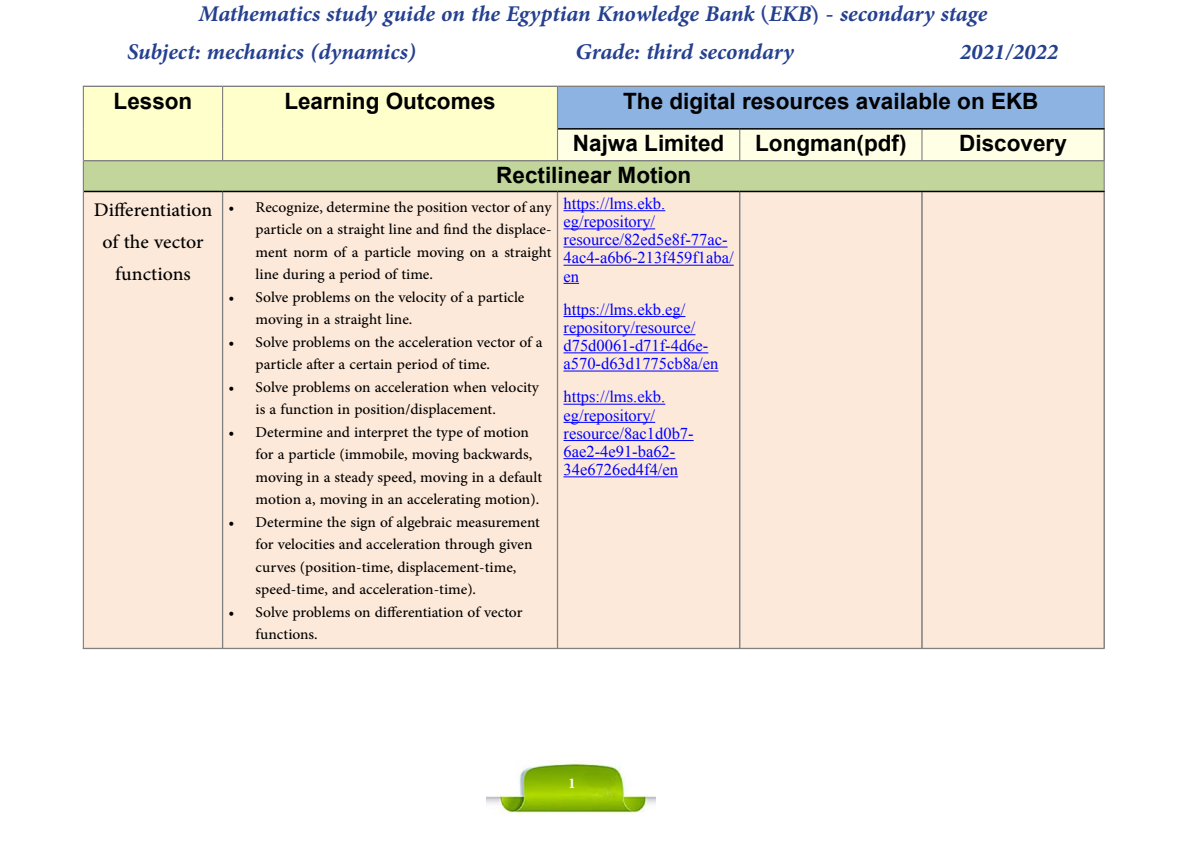
<style>
.page{position:relative;width:1191px;height:851px;background:#fff}
.page>*{position:absolute;margin:0;border:0;box-sizing:border-box;transform-origin:0 0}
.t1{font:italic 700 31.5px/37.8px "Adobe Arabic";color:#25408f}
.t2{font:27px/32.4px "Adobe Arabic";color:#000;text-align:center}
.t3{font:700 22.5px/42.5px "Arial";color:#000}
.t4{font:21px/22.5px "Adobe Arabic";color:#000}
.t5{font:700 21px "Adobe Arabic";color:#fff}
.t6{font:16.5px/18.1px "Times New Roman";color:#00f}
</style>
<div class="page">
<img style="left:487px;top:760px;width:168px;height:54px">
<svg style="left:84px;top:87px;width:1019px;height:73px;background:#dce7d8"></svg>
<div style="left:83px;top:161px;width:1021px;height:30px;background:#c2d69b"></div>
<div style="left:84px;top:192px;width:1019px;height:456px;background:#fde9d9"></div>
<hr style="left:739px;top:130px;width:1px;height:30px;background:#7f7f7f">
<hr style="left:921px;top:130px;width:1px;height:30px;background:#7f7f7f">
<hr style="left:1103px;top:130px;width:1px;height:30px;background:#7f7f7f">
<hr style="left:1104px;top:130px;width:1px;height:31px;background:#7f7f7f">
<hr style="left:83px;top:86px;width:1px;height:43px;background:#7f7f7f">
<hr style="left:83px;top:129px;width:1px;height:32px;background:#7f7f7f">
<hr style="left:83px;top:86px;width:140px;height:1px;background:#7f7f7f">
<hr style="left:223px;top:86px;width:334px;height:1px;background:#7f7f7f">
<hr style="left:222px;top:86px;width:1px;height:43px;background:#7f7f7f">
<hr style="left:222px;top:129px;width:1px;height:31px;background:#7f7f7f">
<hr style="left:557px;top:129px;width:1px;height:31px;background:#7f7f7f">
<hr style="left:557px;top:86px;width:1px;height:43px;background:#7f7f7f">
<hr style="left:557px;top:86px;width:182px;height:1px;background:#7f7f7f">
<hr style="left:739px;top:86px;width:183px;height:1px;background:#7f7f7f">
<hr style="left:922px;top:86px;width:182px;height:1px;background:#7f7f7f">
<hr style="left:1103px;top:86px;width:1px;height:42px;background:#7f7f7f">
<hr style="left:558px;top:128px;width:181px;height:2px;background:#000">
<hr style="left:739px;top:128px;width:183px;height:2px;background:#000">
<hr style="left:922px;top:128px;width:182px;height:2px;background:#000">
<hr style="left:84px;top:160px;width:139px;height:1px;background:#7f7f7f">
<hr style="left:84px;top:161px;width:139px;height:1px;background:#7f7f7f">
<hr style="left:223px;top:160px;width:334px;height:1px;background:#7f7f7f">
<hr style="left:223px;top:161px;width:334px;height:1px;background:#7f7f7f">
<hr style="left:557px;top:160px;width:182px;height:1px;background:#7f7f7f">
<hr style="left:557px;top:161px;width:182px;height:1px;background:#7f7f7f">
<hr style="left:739px;top:160px;width:183px;height:1px;background:#7f7f7f">
<hr style="left:739px;top:161px;width:183px;height:1px;background:#7f7f7f">
<hr style="left:922px;top:160px;width:182px;height:1px;background:#7f7f7f">
<hr style="left:922px;top:161px;width:182px;height:1px;background:#7f7f7f">
<hr style="left:83px;top:191px;width:1px;height:457px;background:#7f7f7f">
<hr style="left:222px;top:192px;width:1px;height:456px;background:#7f7f7f">
<hr style="left:557px;top:192px;width:1px;height:456px;background:#7f7f7f">
<hr style="left:739px;top:192px;width:1px;height:456px;background:#7f7f7f">
<hr style="left:921px;top:192px;width:1px;height:456px;background:#7f7f7f">
<hr style="left:922px;top:192px;width:1px;height:456px;background:#7f7f7f">
<hr style="left:1103px;top:192px;width:1px;height:456px;background:#7f7f7f">
<hr style="left:1104px;top:192px;width:1px;height:456px;background:#7f7f7f">
<hr style="left:83px;top:648px;width:140px;height:1px;background:#7f7f7f">
<hr style="left:223px;top:648px;width:334px;height:1px;background:#7f7f7f">
<hr style="left:557px;top:648px;width:182px;height:1px;background:#7f7f7f">
<hr style="left:739px;top:648px;width:183px;height:1px;background:#7f7f7f">
<hr style="left:922px;top:648px;width:182px;height:1px;background:#7f7f7f">
<hr style="left:83px;top:161px;width:1px;height:30px;background:#7f7f7f">
<hr style="left:1103px;top:161px;width:1px;height:30px;background:#7f7f7f">
<hr style="left:84px;top:191px;width:139px;height:1px;background:#000">
<hr style="left:223px;top:191px;width:334px;height:1px;background:#000">
<hr style="left:557px;top:191px;width:182px;height:1px;background:#000">
<hr style="left:739px;top:191px;width:183px;height:1px;background:#000">
<hr style="left:922px;top:191px;width:182px;height:1px;background:#000">
<hr style="left:563px;top:210px;width:102px;height:1px;background:#00f">
<hr style="left:563px;top:228px;width:92px;height:1px;background:#00f">
<hr style="left:563px;top:246px;width:164px;height:1px;background:#00f">
<hr style="left:563px;top:265px;width:170px;height:1px;background:#00f">
<svg style="left:563px;top:283px;width:16px;height:1px"></svg>
<hr style="left:563px;top:316px;width:122px;height:1px;background:#00f">
<hr style="left:563px;top:334px;width:132px;height:1px;background:#00f">
<hr style="left:563px;top:352px;width:145px;height:1px;background:#00f">
<hr style="left:563px;top:370px;width:155px;height:1px;background:#00f">
<hr style="left:563px;top:404px;width:102px;height:1px;background:#00f">
<hr style="left:563px;top:422px;width:92px;height:1px;background:#00f">
<hr style="left:563px;top:440px;width:130px;height:1px;background:#00f">
<hr style="left:563px;top:458px;width:112px;height:1px;background:#00f">
<hr style="left:563px;top:476px;width:115px;height:1px;background:#00f">
<h1 class="t1" style="left:127px;top:-9px;width:861px;text-indent:71px">Mathematics study guide on the Egyptian Knowledge Bank (EKB) - secondary stage<br>Subject: mechanics (dynamics)</h1>
<h1 class="t1" style="left:575px;top:29px;width:220px">Grade: third secondary</h1>
<h1 class="t1" style="left:959px;top:29px;width:100px">2021/2022</h1>
<p class="t3" style="left:114px;top:80px;width:80px">Lesson</p>
<p class="t3" style="left:284px;top:80px;width:213px">Learning Outcomes</p>
<p class="t3" style="left:573px;top:80px;width:467px;text-indent:50px">The digital resources available on EKB<br>Najwa Limited</p>
<p class="t3" style="left:755px;top:123px;width:153px">Longman(pdf)</p>
<p class="t3" style="left:959px;top:123px;width:109px">Discovery</p>
<p class="t3" style="left:496px;top:155px;width:197px">Rectilinear Motion</p>
<p class="t2" style="left:94px;top:190px;width:120px">Differentiation of the vector functions</p>
<p class="t4" style="left:256px;top:193px;width:297px;text-align:justify;text-indent:-27px">• Recognize, determine the position vector of any particle on a straight line and find the displace&shy;ment norm of a particle moving on a straight line during a period of time.</p>
<p class="t4" style="left:256px;top:283px;width:270px;text-indent:-27px">• Solve problems on the velocity of a particle moving in a straight line.</p>
<p class="t4" style="left:256px;top:328px;width:288px;text-indent:-27px">• Solve problems on the acceleration vector of a particle after a certain period of time.</p>
<p class="t4" style="left:256px;top:373px;width:285px;text-indent:-27px">• Solve problems on acceleration when velocity is a function in position/displacement.</p>
<p class="t4" style="left:256px;top:418px;width:288px;text-indent:-27px">• Determine and interpret the type of motion for a particle (immobile, moving backwards, moving in a steady speed, moving in a default motion a, moving in an accelerating motion).</p>
<p class="t4" style="left:256px;top:508px;width:286px;text-indent:-27px">• Determine the sign of algebraic measurement for velocities and acceleration through given curves (position-time, displacement-time, speed-time, and acceleration-time).</p>
<p class="t4" style="left:256px;top:598px;width:268px;text-indent:-27px">• Solve problems on differentiation of vector functions.</p>
<p class="t6" style="left:563px;top:194px;width:172px">https://lms.ekb. eg/repository/ resource/82ed5e8f-77ac-<br>4ac4-a6b6-213f459f1aba/ en</p>
<p class="t6" style="left:563px;top:300px;width:156px">https://lms.ekb.eg/ repository/resource/ d75d0061-d71f-4d6e&shy;a570-d63d1775cb8a/en</p>
<p class="t6" style="left:563px;top:387px;width:132px">https://lms.ekb. eg/repository/ resource/8ac1d0b7-<br>6ae2-4e91-ba62-<br>34e6726ed4f4/en</p>
<p class="t5" style="left:568px;top:768px;width:9px">1</p>
</div>
